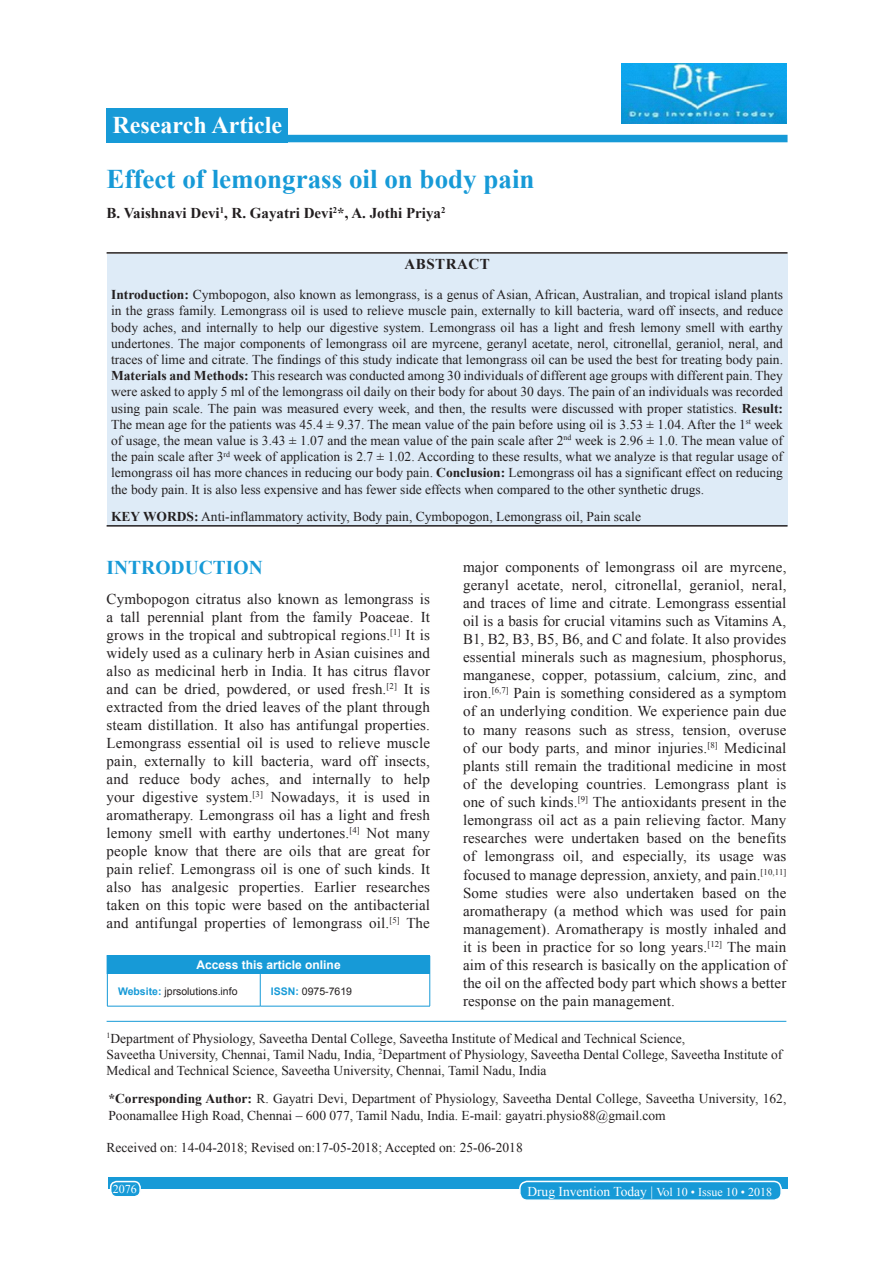
<style>
.page{position:relative;width:893px;height:1263px;background:#fff}
.page>*{position:absolute;margin:0;border:0;box-sizing:border-box;transform-origin:0 0}
.AT{font:700 27px "Times New Roman";color:#179ad7}
.AH{font:700 24px "Times New Roman";color:#fff}
.t1{font:700 19.5px "Times New Roman";color:#179ad7}
.TX{font:15px/18.1px "Times New Roman";letter-spacing:.01em;color:#231f20;text-align:justify}
.AU{font:700 15px "Times New Roman";color:#231f20}
.ABSH{font:700 15px "Times New Roman";letter-spacing:.035em;color:#231f20}
.ABS{font:13.5px/16.2px "Times New Roman";color:#231f20;text-align:justify}
.AFF{font:13.5px/16.2px "Times New Roman";color:#231f20}
.ADD{font:13.5px/16.2px "Times New Roman";color:#231f20}
.KWD{font:13.5px "Times New Roman";color:#231f20}
.HIS{font:13.5px "Times New Roman";color:#231f20}
.foot1{font:13.5px "Times New Roman";color:#fff}
.ATAO{font:700 12px "Arial";color:#fff}
.foot1-2{font:12px "Times New Roman";color:#fff}
.WEBSITE{font:10.5px "Arial";color:#231f20}
.s1{font-weight:700}
.s2{font-weight:700;color:#179ad7}
.s3{font-size:12px}
</style>
<div class="page">
<div style="left:108px;top:1177px;width:679px;height:12px;background:#179ad7"></div>
<div style="left:519px;top:1181px;width:261px;height:19px;background:#179ad7;border-radius:7px"></div>
<div style="left:519px;top:1180px;width:262px;height:21px;border:2px solid #fff;border-radius:7px"></div>
<div style="left:111px;top:1181px;width:29px;height:15px;background:#179ad7;border-radius:6px"></div>
<div style="left:110px;top:1180px;width:31px;height:17px;border:2px solid #fff;border-radius:6px"></div>
<div style="left:106px;top:108px;width:182px;height:34px;background:#179ad7"></div>
<div style="left:265px;top:135px;width:522px;height:7px;background:#179ad7"></div>
<hr style="left:106px;top:1021px;width:680px;height:1px;background:#179ad7">
<div style="left:107px;top:955px;width:322px;height:19px;background:#179ad7"></div>
<svg style="left:106px;top:956px;width:1px;height:18px"></svg>
<hr style="left:106px;top:955px;width:154px;height:1px;background:#179ad7">
<svg style="left:429px;top:955px;width:1px;height:19px"></svg>
<hr style="left:107px;top:974px;width:1px;height:32px;background:#179ad7">
<hr style="left:107px;top:1006px;width:153px;height:1px;background:#179ad7">
<hr style="left:260px;top:974px;width:1px;height:32px;background:#179ad7">
<hr style="left:429px;top:974px;width:1px;height:32px;background:#179ad7">
<hr style="left:260px;top:1006px;width:170px;height:1px;background:#179ad7">
<img style="left:621px;top:63px;width:164px;height:60px">
<div style="left:106px;top:254px;width:681px;height:271px;background:#deebf7"></div>
<hr style="left:106px;top:252px;width:681px;height:2px;background:#231f20">
<hr style="left:106px;top:525px;width:681px;height:1px;background:#231f20">
<p class="AH" style="left:112px;top:108px;width:171px">Research Article</p>
<p class="AT" style="left:106px;top:159px;width:429px">Effect of lemongrass oil on body pain</p>
<p class="AU" style="left:106px;top:202px;width:340px">B. Vaishnavi Devi<sup>1</sup>, R. Gayatri Devi<sup>2</sup>*, A. Jothi Priya<sup>2</sup></p>
<p class="ABSH" style="left:404px;top:253px;width:87px">ABSTRACT</p>
<p class="ABS" style="left:111px;top:286px;width:673px"><span class="s1">Introduction:</span> Cymbopogon, also known as lemongrass, is a genus of Asian, African, Australian, and tropical island plants in the grass family. Lemongrass oil is used to relieve muscle pain, externally to kill bacteria, ward off insects, and reduce body aches, and internally to help our digestive system. Lemongrass oil has a light and fresh lemony smell with earthy undertones. The major components of lemongrass oil are myrcene, geranyl acetate, nerol, citronellal, geraniol, neral, and traces of lime and citrate. The findings of this study indicate that lemongrass oil can be used the best for treating body pain.<br><span class="s1">Materials and Methods:</span> This research was conducted among 30 individuals of different age groups with different pain. They were asked to apply 5 ml of the lemongrass oil daily on their body for about 30 days. The pain of an individuals was recorded using pain scale. The pain was measured every week, and then, the results were discussed with proper statistics. <span class="s1">Result:<br></span>The mean age for the patients was 45.4 ± 9.37. The mean value of the pain before using oil is 3.53 ± 1.04. After the 1<sup>st</sup> week of usage, the mean value is 3.43 ± 1.07 and the mean value of the pain scale after 2<sup>nd</sup> week is 2.96 ± 1.0. The mean value of the pain scale after 3<sup>rd</sup> week of application is 2.7 ± 1.02. According to these results, what we analyze is that regular usage of lemongrass oil has more chances in reducing our body pain. <span class="s1">Conclusion:</span> Lemongrass oil has a significant effect on reducing the body pain. It is also less expensive and has fewer side effects when compared to the other synthetic drugs.</p>
<p class="KWD" style="left:111px;top:506px;width:531px"><span class="s1">KEY WORDS:</span> Anti-inflammatory activity, Body pain, Cymbopogon, Lemongrass oil, Pain scale</p>
<h1 class="t1" style="left:106px;top:554px;width:157px">INTRODUCTION</h1>
<p class="TX" style="left:106px;top:590px;width:325px">Cymbopogon citratus also known as lemongrass is a tall perennial plant from the family Poaceae. It grows in the tropical and subtropical regions.<sup>[1]</sup> It is widely used as a culinary herb in Asian cuisines and also as medicinal herb in India. It has citrus flavor and can be dried, powdered, or used fresh.<sup>[2]</sup> It is extracted from the dried leaves of the plant through steam distillation. It also has antifungal properties.<br>Lemongrass essential oil is used to relieve muscle pain, externally to kill bacteria, ward off insects, and reduce body aches, and internally to help your digestive system.<sup>[3]</sup> Nowadays, it is used in aromatherapy. Lemongrass oil has a light and fresh lemony smell with earthy undertones.<sup>[4]</sup> Not many people know that there are oils that are great for pain relief. Lemongrass oil is one of such kinds. It also has analgesic properties. Earlier researches taken on this topic were based on the antibacterial and antifungal properties of lemongrass oil.<sup>[5]</sup> The</p>
<p class="ATAO" style="left:196px;top:956px;width:146px">Access this article online</p>
<p class="WEBSITE" style="left:118px;top:984px;width:121px"><span class="s2">Website:</span> jprsolutions.info</p>
<p class="WEBSITE" style="left:271px;top:984px;width:83px"><span class="s2">ISSN:</span> 0975-7619</p>
<p class="TX" style="left:463px;top:557px;width:325px">major components of lemongrass oil are myrcene, geranyl acetate, nerol, citronellal, geraniol, neral, and traces of lime and citrate. Lemongrass essential oil is a basis for crucial vitamins such as Vitamins A, B1, B2, B3, B5, B6, and C and folate. It also provides essential minerals such as magnesium, phosphorus, manganese, copper, potassium, calcium, zinc, and iron.<sup>[6,7]</sup> Pain is something considered as a symptom of an underlying condition. We experience pain due to many reasons such as stress, tension, overuse of our body parts, and minor injuries.<sup>[8]</sup> Medicinal plants still remain the traditional medicine in most of the developing countries. Lemongrass plant is one of such kinds.<sup>[9]</sup> The antioxidants present in the lemongrass oil act as a pain relieving factor. Many researches were undertaken based on the benefits of lemongrass oil, and especially, its usage was focused to manage depression, anxiety, and pain.<sup>[10,11] </sup>Some studies were also undertaken based on the aromatherapy (a method which was used for pain management). Aromatherapy is mostly inhaled and it is been in practice for so long years.<sup>[12]</sup> The main aim of this research is basically on the application of the oil on the affected body part which shows a better response on the pain management.</p>
<p class="AFF" style="left:106px;top:1029px;width:677px"><sup>1</sup>Department of Physiology, Saveetha Dental College, Saveetha Institute of Medical and Technical Science,<br>Saveetha University, Chennai, Tamil Nadu, India, <sup>2</sup>Department of Physiology, Saveetha Dental College, Saveetha Institute of<br>Medical and Technical Science, Saveetha University, Chennai, Tamil Nadu, India</p>
<p class="ADD" style="left:108px;top:1090px;width:679px"><span class="s1">*Corresponding Author:</span> R. Gayatri Devi, Department of Physiology, Saveetha Dental College, Saveetha University, 162,<br>Poonamallee High Road, Chennai – 600 077, Tamil Nadu, India. E-mail: gayatri.physio88@gmail.com</p>
<p class="HIS" style="left:106px;top:1138px;width:417px">Received on: 14-04-2018; Revised on:17-05-2018; Accepted on: 25-06-2018</p>
<p class="foot1-2" style="left:113px;top:1180px;width:25px">2076</p>
<p class="foot1" style="left:527px;top:1181px;width:246px">Drug Invention Today | <span class="s3">Vol 10 • Issue 10 • 2018</span></p>
</div>
